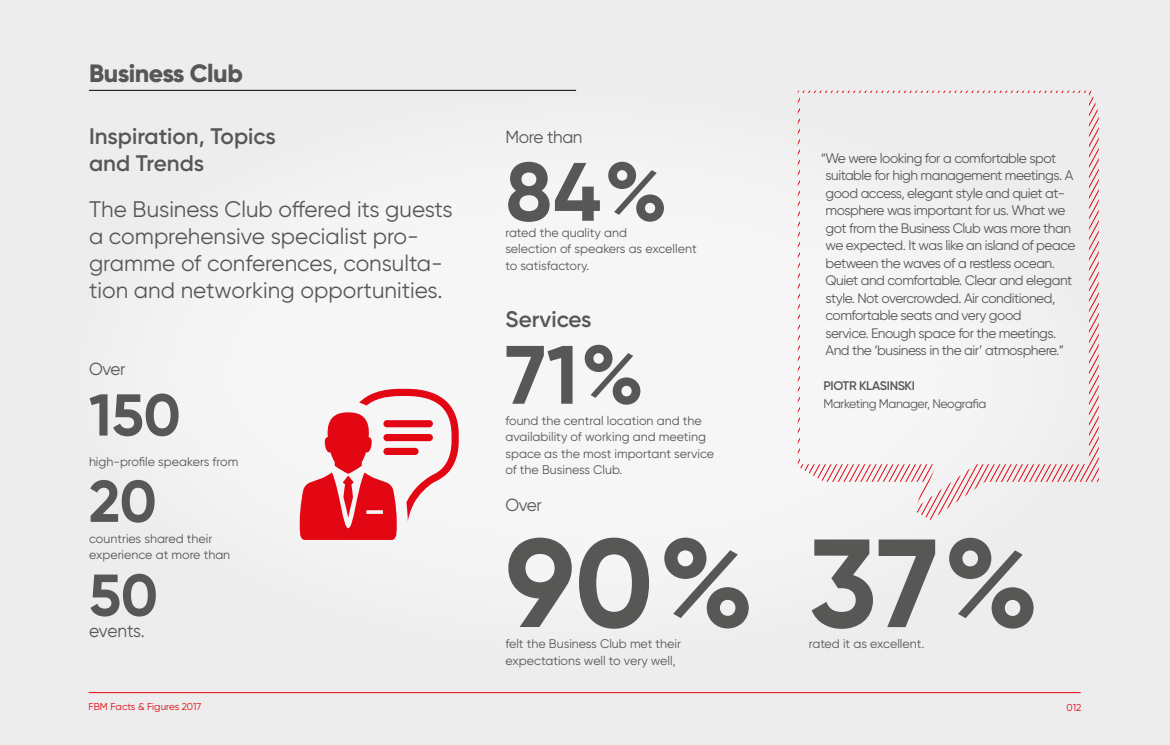
<style>
.page{position:relative;width:1170px;height:745px;background:#fff}
.page>*{position:absolute;margin:0;border:0;box-sizing:border-box;transform-origin:0 0}
.t1{font:700 125px "Gilroy";color:#575756}
.t2{font:700 82.5px "Gilroy";color:#575756}
.t3{font:700 58.75px "Gilroy";letter-spacing:-.005em;color:#575756}
.t4{font:800 25px "Gilroy";letter-spacing:-.02em;color:#575756}
.t5{font:22.5px/27px "Gilroy";color:#575756}
.t6{font:600 22.5px/27px "Gilroy";color:#575756}
.t7{font:18.12px "Gilroy";letter-spacing:-.02em;color:#575756;scale:.96 1}
.t8{font:17.5px "Gilroy";letter-spacing:-.02em;color:#575756}
.t9{font:13.75px/17.5px "Gilroy";letter-spacing:-.035em;color:#575756}
.t10{font:12.5px/16.2px "Gilroy";color:#575756}
.t11{font:12.5px "Gilroy";letter-spacing:-.035em;color:#575756}
.t12{font:600 12.5px "Gilroy";letter-spacing:-.025em;color:#575756}
.t13{font:10px "Gilroy";color:#e30613}
</style>
<div class="page">
<div style="left:0;top:0;width:1169px;height:744px;background:#ededed"></div>
<hr style="left:89px;top:691px;width:991px;height:1px;background:#e30613">
<div style="left:55px;top:76px;width:1062px;height:594px;background:#f4f4f4;border-radius:50%"></div>
<svg style="left:299px;top:388px;width:160px;height:151px"></svg>
<hr style="left:89px;top:90px;width:487px;height:1px;background:#000">
<svg style="left:1087px;top:91px;width:11px;height:391px"></svg>
<svg style="left:901px;top:91px;width:186px;height:429px"></svg>
<svg style="left:797px;top:91px;width:104px;height:391px"></svg>
<h3 class="t4" style="left:89px;top:57px;width:155px">Business Club</h3>
<h3 class="t6" style="left:89px;top:122px;width:188px">Inspiration, Topics and Trends</h3>
<p class="t8" style="left:505px;top:126px;width:79px">More than</p>
<p class="t9" style="left:825px;top:149px;width:251px;text-indent:-5px">“We were looking for a comfortable spot suitable for high management meetings. A good access, elegant style and quiet at&shy;mosphere was important for us. What we got from the Business Club was more than we expected. It was like an island of peace between the waves of a restless ocean.<br>Quiet and comfortable. Clear and elegant style. Not overcrowded. Air conditioned, comfortable seats and very good<br>service. Enough space for the meetings.<br>And the ‘business in the air’ atmosphere.”</p>
<p class="t12" style="left:823px;top:378px;width:93px">PIOTR KLASINSKI</p>
<p class="t11" style="left:823px;top:395px;width:165px">Marketing Manager, Neografia</p>
<h2 class="t2" style="left:505px;top:140px;width:164px">84%</h2>
<p class="t10" style="left:505px;top:224px;width:193px">rated the quality and<br>selection of speakers as excellent to satisfactory.</p>
<h3 class="t6" style="left:505px;top:305px;width:88px">Services</h3>
<h2 class="t2" style="left:505px;top:323px;width:140px">71%</h2>
<p class="t10" style="left:505px;top:412px;width:210px">found the central location and the availability of working and meeting space as the most important service of the Business Club.</p>
<h3 class="t5" style="left:89px;top:195px;width:365px">The Business Club offered its guests a comprehensive specialist pro&shy;gramme of conferences, consulta&shy;tion and networking opportunities.</h3>
<p class="t8" style="left:89px;top:358px;width:38px">Over</p>
<h3 class="t3" style="left:89px;top:378px;width:93px">150</h3>
<p class="t10" style="left:89px;top:452px;width:151px">high-profile speakers from</p>
<h3 class="t3" style="left:89px;top:464px;width:69px">20</h3>
<p class="t10" style="left:89px;top:530px;width:143px">countries shared their experience at more than</p>
<h3 class="t3" style="left:89px;top:558px;width:70px">50</h3>
<h3 class="t7" style="left:89px;top:619px;width:60px">events.</h3>
<p class="t8" style="left:505px;top:493px;width:38px">Over</p>
<h1 class="t1" style="left:505px;top:504px;width:535px">90% 37%</h1>
<p class="t10" style="left:505px;top:635px;width:177px">felt the Business Club met their expectations well to very well,</p>
<p class="t10" style="left:808px;top:635px;width:117px">rated it as excellent.</p>
<p class="t13" style="left:89px;top:699px;width:114px">FBM Facts &amp; Figures 2017</p>
<p class="t13" style="left:1066px;top:700px;width:16px">012</p>
</div>
